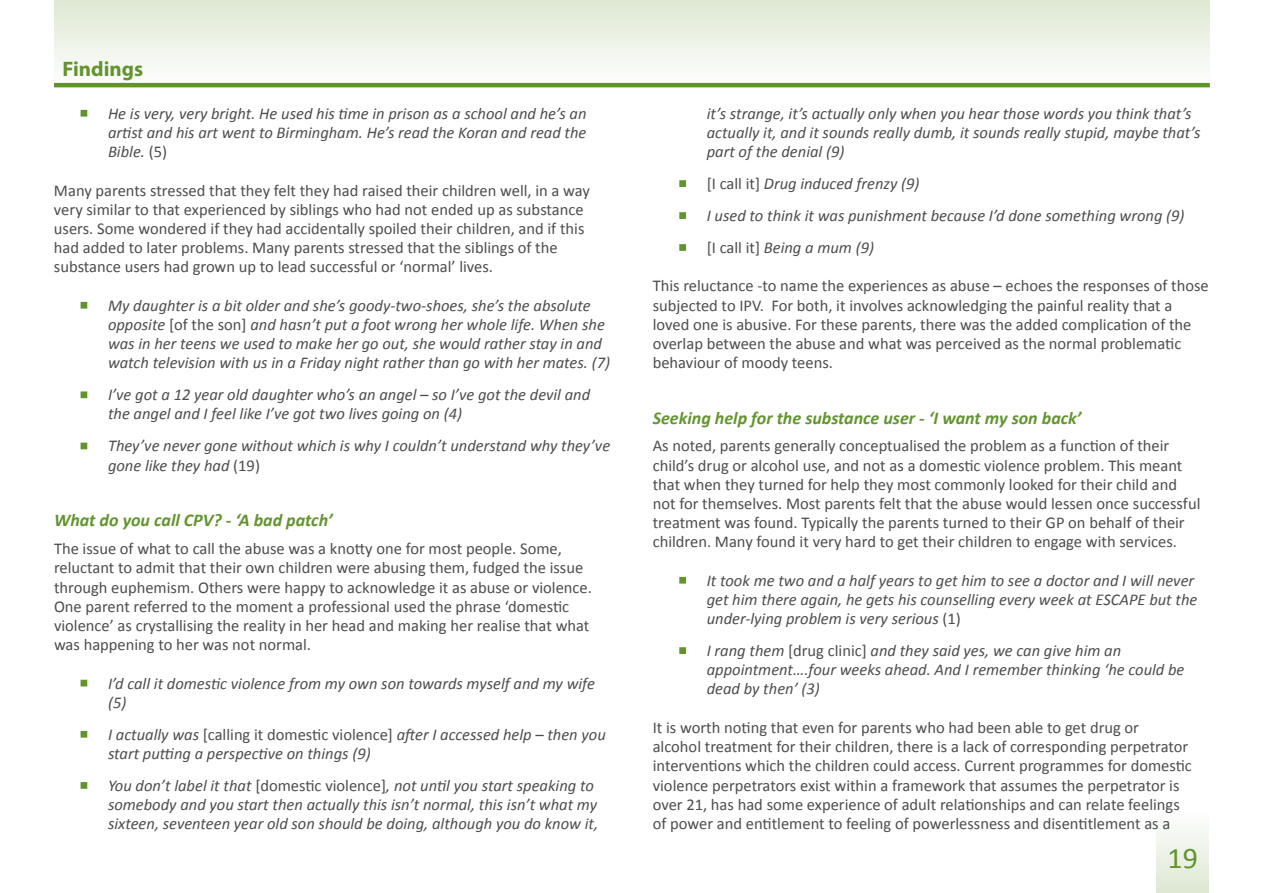
<style>
.page{position:relative;width:1263px;height:893px;background:#fff}
.page>*{position:absolute;margin:0;border:0;box-sizing:border-box;transform-origin:0 0}
.t1{font:30px "Calibri";color:#62942e}
.t2{font:700 21px "Myriad Pro";color:#62942e}
.t3{font:italic 700 18px "Calibri";color:#62942e}
.t4{font:16.5px/19.2px "Calibri";color:#4d4d4f}
.t5{font:italic 16.5px/19.2px "Calibri";color:#4d4d4f}
.s1{color:#62942e}
.s2{font-style:normal}
</style>
<div class="page">
<div style="left:54px;top:0;width:1156px;height:85px;background:linear-gradient(to bottom,#dee8d4,#fdfdfc)"></div>
<div style="left:1157px;top:808px;width:52px;height:85px;background:linear-gradient(to bottom,#fff,#dee8d3)"></div>
<hr style="left:54px;top:83px;width:1156px;height:4px;background:#62942e">
<div style="left:81px;top:110px;width:6px;height:7px;border:3px solid #62942e"></div>
<div style="left:81px;top:302px;width:6px;height:7px;border:3px solid #62942e"></div>
<div style="left:81px;top:391px;width:6px;height:7px;border:3px solid #62942e"></div>
<svg style="left:81px;top:443px;width:6px;height:6px"></svg>
<svg style="left:81px;top:680px;width:6px;height:6px"></svg>
<div style="left:81px;top:731px;width:6px;height:7px;border:3px solid #62942e"></div>
<div style="left:81px;top:782px;width:6px;height:7px;border:3px solid #62942e"></div>
<div style="left:679px;top:180px;width:7px;height:7px;border:3px solid #62942e"></div>
<div style="left:679px;top:212px;width:7px;height:7px;border:3px solid #62942e"></div>
<div style="left:679px;top:244px;width:7px;height:7px;border:3px solid #62942e"></div>
<div style="left:679px;top:577px;width:7px;height:7px;border:3px solid #62942e"></div>
<div style="left:679px;top:647px;width:7px;height:7px;border:3px solid #62942e"></div>
<p class="t2" style="left:63px;top:55px;width:82px">Findings</p>
<p class="t5" style="left:108px;top:103px;width:480px;text-align:justify;text-indent:-27px"><span class="s1">▪</span> He is very, very bright. He used his time in prison as a school and he’s an artist and his art went to Birmingham. He’s read the Koran and read the Bible. <span class="s2">(5)</span></p>
<p class="t4" style="left:54px;top:180px;width:537px">Many parents stressed that they felt they had raised their children well, in a way very similar to that experienced by siblings who had not ended up as substance users. Some wondered if they had accidentally spoiled their children, and if this had added to later problems. Many parents stressed that the siblings of the substance users had grown up to lead successful or ‘normal’ lives.</p>
<p class="t5" style="left:108px;top:295px;width:504px;text-indent:-27px"><span class="s1">▪</span> My daughter is a bit older and she’s goody-two-shoes, she’s the absolute opposite <span class="s2">[of the son]</span> and hasn’t put a foot wrong her whole life. When she was in her teens we used to make her go out, she would rather stay in and watch television with us in a Friday night rather than go with her mates. (7)</p>
<p class="t5" style="left:108px;top:385px;width:484px;text-indent:-27px"><span class="s1">▪</span> I’ve got a 12 year old daughter who’s an angel – so I’ve got the devil and the angel and I feel like I’ve got two lives going on (4)</p>
<p class="t5" style="left:108px;top:436px;width:504px;text-indent:-27px"><span class="s1">▪</span> They’ve never gone without which is why I couldn’t understand why they’ve gone like they had <span class="s2">(19)</span></p>
<p class="t3" style="left:54px;top:509px;width:280px">What do you call CPV? - ‘A bad patch’</p>
<p class="t4" style="left:54px;top:539px;width:539px">The issue of what to call the abuse was a knotty one for most people. Some, reluctant to admit that their own children were abusing them, fudged the issue through euphemism. Others were happy to acknowledge it as abuse or violence.<br>One parent referred to the moment a professional used the phrase ‘domestic violence’ as crystallising the reality in her head and making her realise that what was happening to her was not normal.</p>
<p class="t5" style="left:108px;top:673px;width:488px;text-indent:-27px"><span class="s1">▪</span> I’d call it domestic violence from my own son towards myself and my wife (5)</p>
<p class="t5" style="left:108px;top:724px;width:499px;text-indent:-27px"><span class="s1">▪</span> I actually was <span class="s2">[calling it domestic violence]</span> after I accessed help – then you start putting a perspective on things (9)</p>
<p class="t5" style="left:108px;top:775px;width:492px;text-indent:-27px"><span class="s1">▪</span> You don’t label it that <span class="s2">[domestic violence]</span>, not until you start speaking to somebody and you start then actually this isn’t normal, this isn’t what my sixteen, seventeen year old son should be doing, although you do know it,</p>
<p class="t5" style="left:707px;top:103px;width:495px">it’s strange, it’s actually only when you hear those words you think that’s actually it, and it sounds really dumb, it sounds really stupid, maybe that’s part of the denial (9)</p>
<p class="t5" style="left:680px;top:173px;width:241px"><span class="s1">▪</span> <span class="s2">[I call it]</span> Drug induced frenzy (9)</p>
<p class="t5" style="left:680px;top:205px;width:506px"><span class="s1">▪</span> I used to think it was punishment because I’d done something wrong (9)</p>
<p class="t5" style="left:680px;top:237px;width:196px"><span class="s1">▪</span> <span class="s2">[I call it]</span> Being a mum (9)</p>
<p class="t4" style="left:653px;top:276px;width:557px">This reluctance -to name the experiences as abuse – echoes the responses of those subjected to IPV. For both, it involves acknowledging the painful reality that a loved one is abusive. For these parents, there was the added complication of the overlap between the abuse and what was perceived as the normal problematic behaviour of moody teens.</p>
<p class="t3" style="left:653px;top:406px;width:430px">Seeking help for the substance user - ‘I want my son back’</p>
<p class="t4" style="left:653px;top:436px;width:549px">As noted, parents generally conceptualised the problem as a function of their child’s drug or alcohol use, and not as a domestic violence problem. This meant that when they turned for help they most commonly looked for their child and not for themselves. Most parents felt that the abuse would lessen once successful treatment was found. Typically the parents turned to their GP on behalf of their children. Many found it very hard to get their children to engage with services.</p>
<p class="t5" style="left:707px;top:570px;width:492px;text-indent:-27px"><span class="s1">▪</span> It took me two and a half years to get him to see a doctor and I will never get him there again, he gets his counselling every week at ESCAPE but the under-lying problem is very serious <span class="s2">(1)</span></p>
<p class="t5" style="left:707px;top:640px;width:479px;text-indent:-27px"><span class="s1">▪</span> I rang them <span class="s2">[drug clinic]</span> and they said yes, we can give him an appointment….four weeks ahead. And I remember thinking ‘he could be dead by then’ (3)</p>
<p class="t4" style="left:653px;top:718px;width:541px">It is worth noting that even for parents who had been able to get drug or<br>alcohol treatment for their children, there is a lack of corresponding perpetrator interventions which the children could access. Current programmes for domestic violence perpetrators exist within a framework that assumes the perpetrator is over 21, has had some experience of adult relationships and can relate feelings of power and entitlement to feeling of powerlessness and disentitlement as a</p>
<h1 class="t1" style="left:1167px;top:839px;width:32px">19</h1>
</div>
